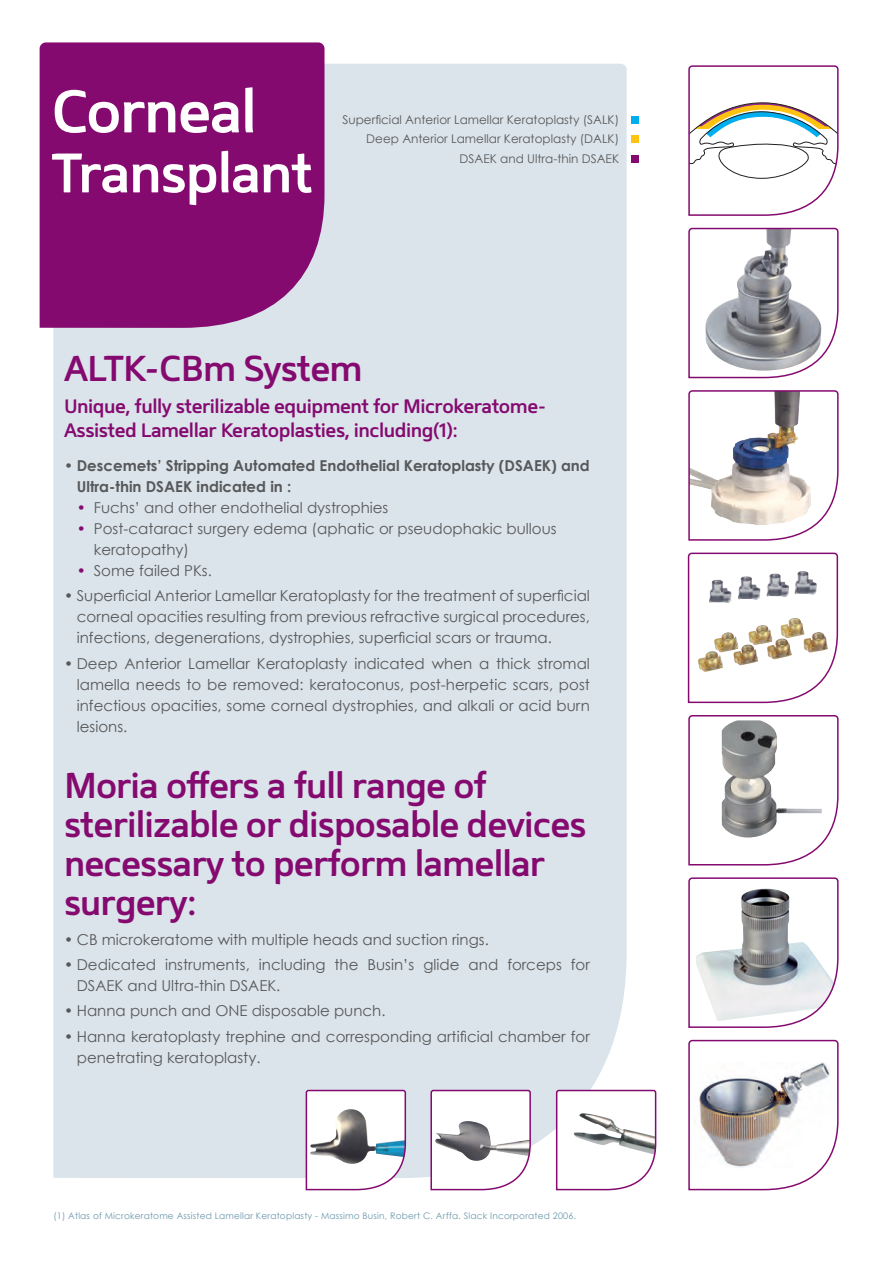
<style>
.page{position:relative;width:893px;height:1263px;background:#fff}
.page>*{position:absolute;margin:0;border:0;box-sizing:border-box;transform-origin:0 0}
.t1{font:600 60px "Mentone";letter-spacing:-.025em;color:#fff}
.t2{font:600 55.5px "Mentone";letter-spacing:-.025em;color:#fff}
.t3{font:600 36px/39px "Mentone";letter-spacing:-.025em;color:#850a70}
.t4{font:600 19.5px/24px "Mentone";letter-spacing:-.025em;color:#850a70}
.t5{font:15px/21px "Century Gothic";color:#57585a}
.t6{font:700 15px/21px "Century Gothic";color:#57585a}
.t7{font:12px/19.5px "Century Gothic";color:#57585a;text-align:right}
.t8{font:9px "Century Gothic";letter-spacing:.02em;color:#6c98ac}
.s1{font-weight:400}
.s2{color:#850a70}
</style>
<div class="page">
<div style="left:53px;top:64px;width:574px;height:1114px;background:#dbe4ea"></div>
<div style="left:631px;top:116px;width:8px;height:8px;background:#00aeef"></div>
<div style="left:631px;top:136px;width:8px;height:7px;background:#fec210"></div>
<div style="left:631px;top:155px;width:8px;height:8px;background:#850a70"></div>
<div style="left:40px;top:42px;width:284px;height:286px;background:#850a70"></div>
<svg style="left:688px;top:65px;width:151px;height:151px"></svg>
<svg style="left:688px;top:227px;width:151px;height:152px"></svg>
<svg style="left:688px;top:390px;width:151px;height:151px"></svg>
<svg style="left:687px;top:552px;width:152px;height:152px"></svg>
<svg style="left:688px;top:715px;width:151px;height:151px"></svg>
<svg style="left:688px;top:877px;width:151px;height:151px"></svg>
<svg style="left:688px;top:1039px;width:151px;height:152px"></svg>
<svg style="left:555px;top:1089px;width:102px;height:102px"></svg>
<svg style="left:430px;top:1089px;width:102px;height:102px"></svg>
<svg style="left:305px;top:1089px;width:102px;height:102px"></svg>
<img style="left:709px;top:571px;width:108px;height:32px">
<h1 class="t1" style="left:51px;top:74px;width:207px">Corneal</h1>
<h2 class="t2" style="left:51px;top:139px;width:263px">Transplant</h2>
<p class="t7" style="left:342px;top:110px;width:278px">Superficial Anterior Lamellar Keratoplasty (SALK)<br>Deep Anterior Lamellar Keratoplasty (DALK)<br>DSAEK and Ultra-thin DSAEK</p>
<h3 class="t3" style="left:64px;top:348px;width:300px">ALTK-CBm System</h3>
<h3 class="t4" style="left:64px;top:394px;width:484px">Unique, fully sterilizable equipment for Microkeratome-<br>Assisted Lamellar Keratoplasties, including(1):</h3>
<p class="t6" style="left:77px;top:455px;width:514px;text-indent:-13px"><span class="s1">•</span> Descemets’ Stripping Automated Endothelial Keratoplasty (DSAEK) and<br>Ultra-thin DSAEK indicated in :</p>
<p class="t5" style="left:77px;top:497px;width:313px"><span class="s2">•</span> Fuchs’ and other endothelial dystrophies</p>
<p class="t5" style="left:94px;top:518px;width:464px;text-indent:-17px"><span class="s2">•</span> Post-cataract surgery edema (aphatic or pseudophakic bullous keratopathy)</p>
<p class="t5" style="left:77px;top:560px;width:137px"><span class="s2">•</span> Some failed PKs.</p>
<p class="t5" style="left:77px;top:585px;width:515px;text-align:justify;text-indent:-13px">• Superficial Anterior Lamellar Keratoplasty for the treatment of superficial corneal opacities resulting from previous refractive surgical procedures, infections, degenerations, dystrophies, superficial scars or trauma.</p>
<p class="t5" style="left:77px;top:652px;width:515px;text-align:justify;text-indent:-13px">• Deep Anterior Lamellar Keratoplasty indicated when a thick stromal lamella needs to be removed: keratoconus, post-herpetic scars, post infectious opacities, some corneal dystrophies, and alkali or acid burn lesions.</p>
<h3 class="t3" style="left:64px;top:766px;width:524px">Moria offers a full range of sterilizable or disposable devices necessary to perform lamellar surgery:</h3>
<p class="t5" style="left:64px;top:929px;width:426px">• CB microkeratome with multiple heads and suction rings.</p>
<p class="t5" style="left:77px;top:954px;width:515px;text-indent:-13px">• Dedicated instruments, including the Busin’s glide and forceps for<br>DSAEK and Ultra-thin DSAEK.</p>
<p class="t5" style="left:64px;top:1000px;width:323px">• Hanna punch and ONE disposable punch.</p>
<p class="t5" style="left:77px;top:1025px;width:515px;text-indent:-13px">• Hanna keratoplasty trephine and corresponding artificial chamber for penetrating keratoplasty.</p>
<p class="t8" style="left:53px;top:1210px;width:524px">(1) Atlas of Microkeratome Assisted Lamellar Keratoplasty - Massimo Busin, Robert C. Arffa. Slack Incorporated 2006.</p>
</div>
